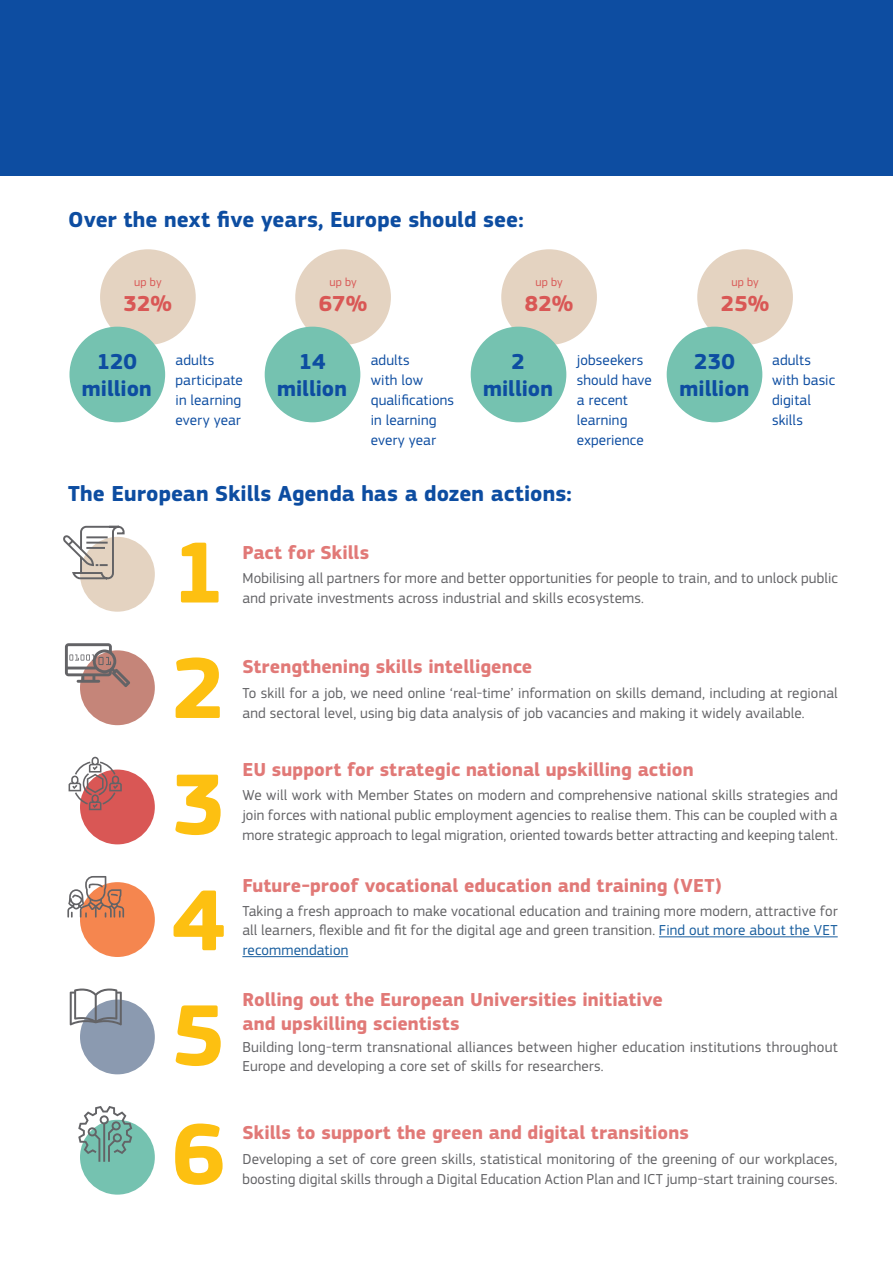
<style>
.page{position:relative;width:893px;height:1263px;background:#fff}
.page>*{position:absolute;margin:0;border:0;box-sizing:border-box;transform-origin:0 0}
.Numbers{font:700 90px "EC Square Sans Pro";color:#fdc011}
.Body{font:700 22.5px/27px "EC Square Sans Pro";letter-spacing:.005em;color:#0d4da1;text-align:center}
.Body-2{font:700 22.5px "EC Square Sans Pro";color:#d95755}
.t1{font:700 19.5px/23.4px "EC Square Sans Pro";letter-spacing:.005em;color:#e17977}
.Body-3{font:15px/19.8px "EC Square Sans Pro";letter-spacing:.01em;color:#636366}
.Body-4{font:15px/19.8px "EC Square Sans Pro";letter-spacing:.005em;color:#0d4da1}
.Body-5{font:12px "EC Square Sans Pro";letter-spacing:.015em;color:#d95755}
.s1{color:#175d9e}
</style>
<div class="page">
<div style="left:0;top:0;width:893px;height:176px;background:#0d4da1"></div>
<div style="left:100px;top:249px;width:96px;height:96px;background:#e4d3c1;border-radius:50%"></div>
<div style="left:295px;top:249px;width:96px;height:96px;background:#e4d3c1;border-radius:50%"></div>
<div style="left:501px;top:249px;width:96px;height:96px;background:#e4d3c1;border-radius:50%"></div>
<div style="left:697px;top:249px;width:96px;height:96px;background:#e4d3c1;border-radius:50%"></div>
<div style="left:80px;top:1120px;width:75px;height:74px;background:#75c2b0;border-radius:50%"></div>
<svg style="left:78px;top:1106px;width:54px;height:56px"></svg>
<div style="left:80px;top:537px;width:75px;height:75px;background:#e4d3c1;border-radius:50%"></div>
<svg style="left:63px;top:525px;width:63px;height:55px"></svg>
<hr style="left:659px;top:936px;width:179px;height:1px;background:#175d9e">
<hr style="left:242px;top:956px;width:106px;height:1px;background:#175d9e">
<div style="left:80px;top:882px;width:75px;height:75px;background:#f5864f;border-radius:50%"></div>
<svg style="left:67px;top:876px;width:57px;height:41px"></svg>
<div style="left:80px;top:650px;width:75px;height:75px;background:#c58579;border-radius:50%"></div>
<svg style="left:65px;top:643px;width:65px;height:44px"></svg>
<div style="left:80px;top:999px;width:75px;height:75px;background:#8b9ab0;border-radius:50%"></div>
<svg style="left:70px;top:988px;width:52px;height:37px"></svg>
<div style="left:80px;top:769px;width:75px;height:75px;background:#d95755;border-radius:50%"></div>
<svg style="left:69px;top:757px;width:53px;height:53px"></svg>
<div style="left:69px;top:327px;width:96px;height:95px;background:#75c2b0;border-radius:50%"></div>
<div style="left:265px;top:327px;width:95px;height:95px;background:#75c2b0;border-radius:50%"></div>
<div style="left:471px;top:327px;width:95px;height:95px;background:#75c2b0;border-radius:50%"></div>
<div style="left:667px;top:327px;width:95px;height:95px;background:#75c2b0;border-radius:50%"></div>
<p class="Body" style="left:68px;top:207px;width:457px">Over the next five years, Europe should see:</p>
<p class="Body-5" style="left:134px;top:275px;width:29px">up by</p>
<p class="Body-5" style="left:329px;top:275px;width:29px">up by</p>
<p class="Body-5" style="left:535px;top:275px;width:29px">up by</p>
<p class="Body-5" style="left:731px;top:275px;width:29px">up by</p>
<p class="Body-2" style="left:124px;top:290px;width:50px">32%</p>
<p class="Body-2" style="left:319px;top:290px;width:50px">67%</p>
<p class="Body-2" style="left:525px;top:290px;width:50px">82%</p>
<p class="Body-2" style="left:721px;top:290px;width:50px">25%</p>
<p class="Body" style="left:82px;top:349px;width:71px">120 million</p>
<p class="Body-4" style="left:371px;top:351px;width:85px">adults<br>with low qualifications in learning every year</p>
<p class="Body" style="left:680px;top:349px;width:71px">230 million</p>
<p class="Body" style="left:483px;top:349px;width:71px">2 million</p>
<p class="Body-4" style="left:772px;top:351px;width:64px">adults with basic digital skills</p>
<p class="Body" style="left:277px;top:349px;width:71px">14 million</p>
<p class="Body-4" style="left:577px;top:351px;width:76px">jobseekers should have a recent learning experience</p>
<p class="Body-4" style="left:176px;top:351px;width:69px">adults participate in learning every year</p>
<p class="Body" style="left:68px;top:480px;width:505px">The European Skills Agenda has a dozen actions:</p>
<p class="Numbers" style="left:172px;top:519px;width:55px">1</p>
<p class="t1" style="left:242px;top:541px;width:128px">Pact for Skills</p>
<p class="Body-3" style="left:242px;top:568px;width:597px">Mobilising all partners for more and better opportunities for people to train, and to unlock public and private investments across industrial and skills ecosystems.</p>
<p class="Numbers" style="left:172px;top:634px;width:55px">2</p>
<p class="t1" style="left:242px;top:655px;width:291px">Strengthening skills intelligence</p>
<p class="Body-3" style="left:242px;top:683px;width:597px">To skill for a job, we need online ‘real-time’ information on skills demand, including at regional and sectoral level, using big data analysis of job vacancies and making it widely available.</p>
<p class="Numbers" style="left:172px;top:751px;width:55px">3</p>
<p class="Numbers" style="left:172px;top:867px;width:55px">4</p>
<p class="Numbers" style="left:172px;top:982px;width:55px">5</p>
<p class="t1" style="left:242px;top:758px;width:453px">EU support for strategic national upskilling action</p>
<p class="Body-3" style="left:242px;top:785px;width:597px;text-align:justify">We will work with Member States on modern and comprehensive national skills strategies and join forces with national public employment agencies to realise them. This can be coupled with a more strategic approach to legal migration, oriented towards better attracting and keeping talent.</p>
<p class="t1" style="left:242px;top:875px;width:481px">Future-proof vocational education and training (VET)</p>
<p class="Body-3" style="left:242px;top:901px;width:597px;text-align:justify">Taking a fresh approach to make vocational education and training more modern, attractive for all learners, flexible and fit for the digital age and green transition. <span class="s1">Find out more about the VET recommendation</span></p>
<p class="t1" style="left:242px;top:989px;width:422px">Rolling out the European Universities initiative and upskilling scientists</p>
<p class="Body-3" style="left:242px;top:1037px;width:597px">Building long-term transnational alliances between higher education institutions throughout<br>Europe and developing a core set of skills for researchers.</p>
<p class="Numbers" style="left:172px;top:1100px;width:55px">6</p>
<p class="t1" style="left:242px;top:1121px;width:448px">Skills to support the green and digital transitions</p>
<p class="Body-3" style="left:242px;top:1149px;width:597px">Developing a set of core green skills, statistical monitoring of the greening of our workplaces, boosting digital skills through a Digital Education Action Plan and ICT jump-start training courses.</p>
</div>
